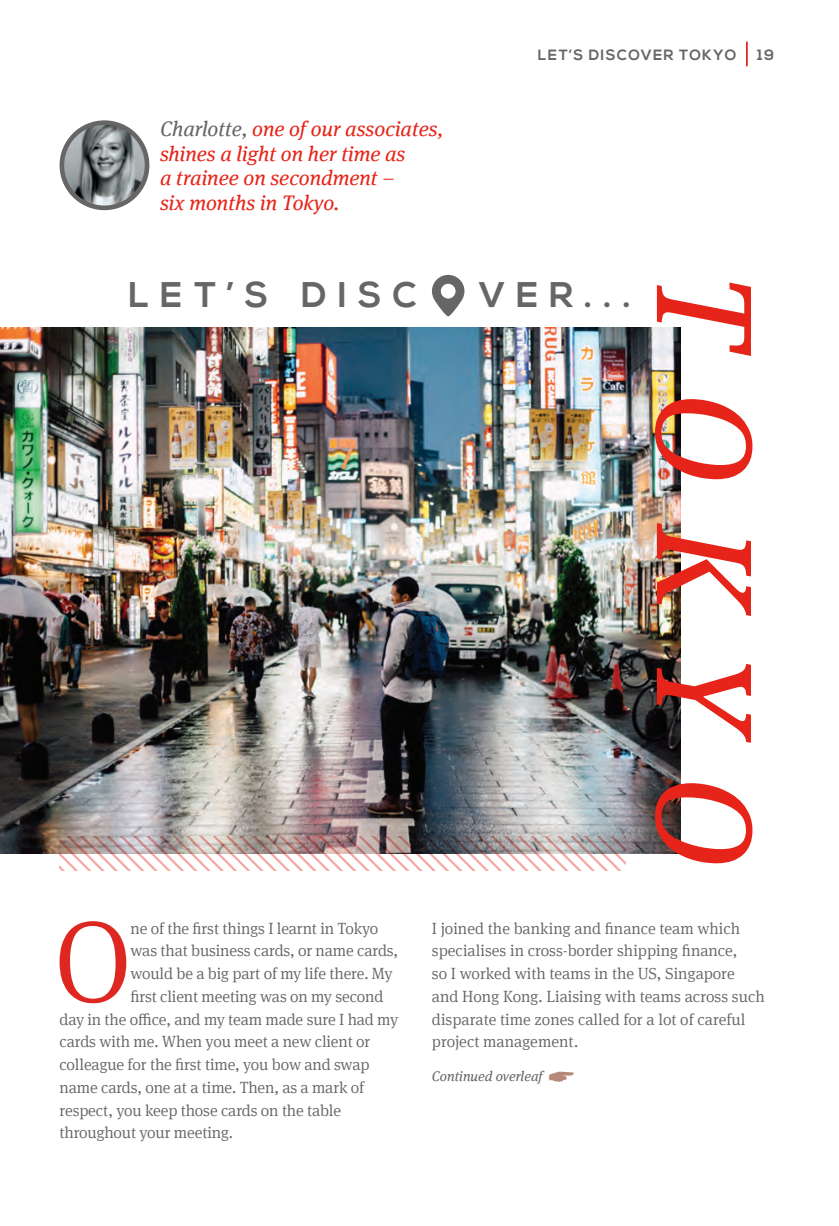
<style>
.page{position:relative;width:839px;height:1226px;background:#fff}
.page>*{position:absolute;margin:0;border:0;box-sizing:border-box;transform-origin:0 0}
.t1{font:italic 136.33px "Meta Serif Offc Pro";color:#e72419}
.body_copy{font:300 116.2px "Meta Serif Offc Pro";color:#dd2720}
.t2{font:700 35.52px "Nexa";letter-spacing:.3em;color:#666}
.body_copy-2{font:italic 21px/24.5px "Meta Serif Offc Pro";color:#e72419}
.body_copy-3{font:300 16.1px/22.8px "Meta Serif Offc Pro";letter-spacing:-.01em;color:#666}
.t3{font:700 14.88px "Nexa";letter-spacing:.08em;color:#666}
.t4{font:italic 14px "Meta Serif Offc Pro";color:#666}
.s1{color:#666}
</style>
<div class="page">
<hr style="left:745px;top:42px;width:2px;height:24px;background:#e72419">
<img style="left:0;top:327px;width:680px;height:526px">
<svg style="left:432px;top:275px;width:32px;height:41px"></svg>
<img style="left:62px;top:123px;width:85px;height:85px;border-radius:43px">
<div style="left:60px;top:120px;width:89px;height:90px;border:5px solid #666;border-radius:50%"></div>
<img style="left:60px;top:836px;width:565px;height:34px">
<p class="body_copy-2" style="left:160px;top:116px;width:284px"><span class="s1">Charlotte,</span> one of our associates, shines a light on her time as<br>a trainee on secondment –<br>six months in Tokyo.</p>
<p class="t3" style="left:538px;top:46px;width:200px">LET’S DISCOVER TOKYO</p>
<p class="t3" style="left:757px;top:46px;width:19px">19</p>
<p class="t2" style="left:128px;top:275px;width:141px">LET’S</p>
<p class="t2" style="left:301px;top:275px;width:116px">DISC</p>
<p class="t2" style="left:478px;top:275px;width:154px">VER...</p>
<p class="t1" style="left:803px;top:270px;width:597px;rotate:90deg">TOKYO</p>
<p class="body_copy" style="left:54px;top:878px;width:79px">O</p>
<p class="body_copy-3" style="left:130px;top:915px;width:249px">ne of the first things I learnt in Tokyo</p>
<p class="body_copy-3" style="left:130px;top:938px;width:269px">was that business cards, or name cards,</p>
<p class="body_copy-3" style="left:130px;top:961px;width:264px">would be a big part of my life there. My</p>
<p class="body_copy-3" style="left:130px;top:984px;width:254px">first client meeting was on my second</p>
<p class="body_copy-3" style="left:60px;top:1006px;width:340px">day in the office, and my team made sure I had my</p>
<p class="body_copy-3" style="left:60px;top:1029px;width:312px">cards with me. When you meet a new client or</p>
<p class="body_copy-3" style="left:60px;top:1052px;width:311px">colleague for the first time, you bow and swap</p>
<p class="body_copy-3" style="left:60px;top:1075px;width:306px">name cards, one at a time. Then, as a mark of</p>
<p class="body_copy-3" style="left:60px;top:1097px;width:283px">respect, you keep those cards on the table</p>
<p class="body_copy-3" style="left:60px;top:1120px;width:175px">throughout your meeting.</p>
<p class="body_copy-3" style="left:432px;top:915px;width:334px">I joined the banking and finance team which specialises in cross-border shipping finance,<br>so I worked with teams in the US, Singapore and Hong Kong. Liaising with teams across such disparate time zones called for a lot of careful project management.</p>
<p class="t4" style="left:432px;top:1065px;width:112px">Continued overleaf</p>
</div>
